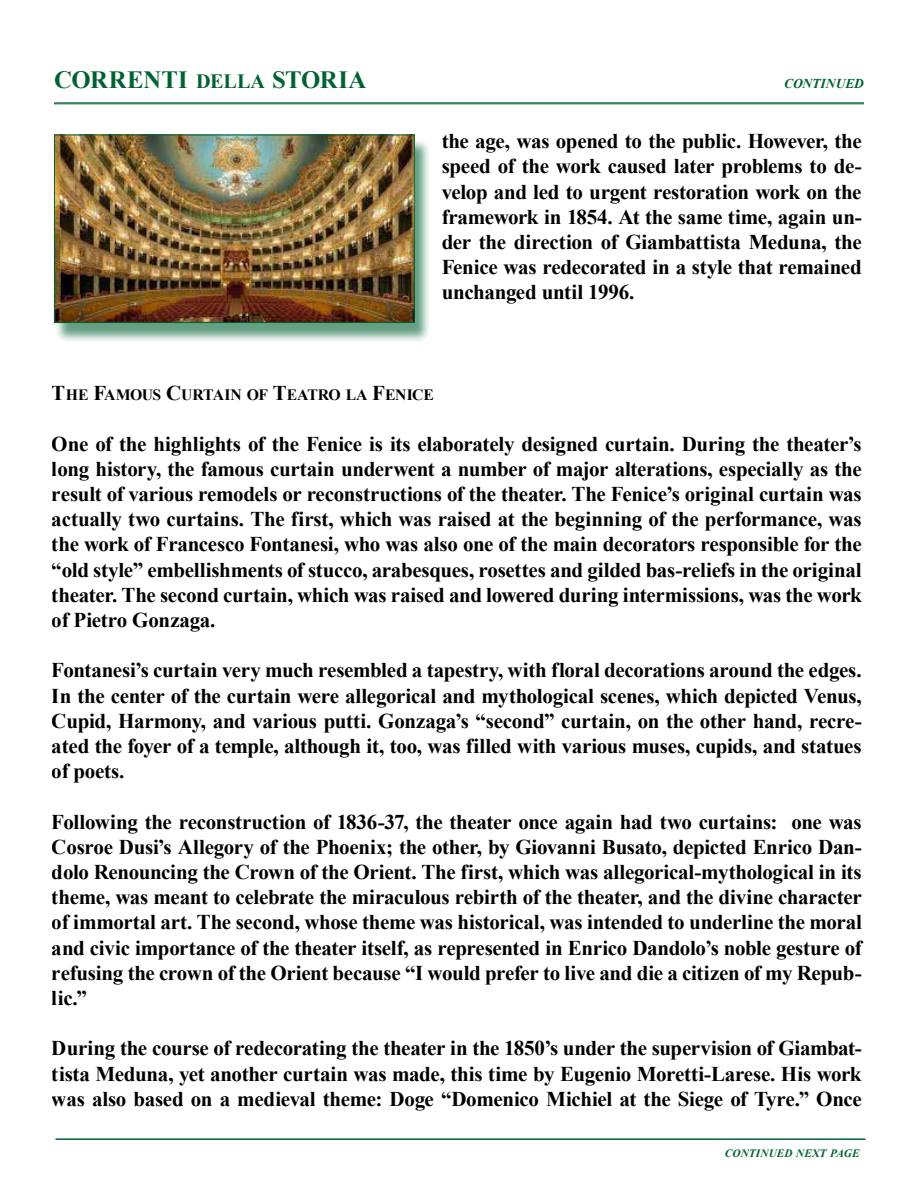
<style>
.page{position:relative;width:918px;height:1188px;background:#fff}
.page>*{position:absolute;margin:0;border:0;box-sizing:border-box;transform-origin:0 0}
.t1{font:700 24.75px "Times New Roman";color:#006232}
.t2{font:700 21px/25.2px "Times New Roman";letter-spacing:-.015em;color:#000;text-align:justify}
.t3{font:700 15.75px "Times New Roman";letter-spacing:-.015em;color:#000}
.t4{font:italic 700 13.5px "Times New Roman";color:#006232}
.t5{font:italic 700 11.25px "Times New Roman";letter-spacing:.01em;color:#006232}
.s1{font-size:20.25px}
.s2{font-size:21px}
</style>
<div class="page">
<hr style="left:54px;top:103px;width:810px;height:1px;background:#006232">
<hr style="left:54px;top:104px;width:810px;height:1px;background:#006232">
<hr style="left:56px;top:1138px;width:810px;height:2px;background:#006232">
<div style="left:54px;top:139px;width:377px;height:204px;background:#006232;opacity:.61"></div>
<img style="left:56px;top:137px;width:357px;height:184px">
<div style="left:54px;top:135px;width:361px;height:188px;border:1px solid #006232"></div>
<p class="t1" style="left:54px;top:66px;width:314px">CORRENTI <span class="s1">DELLA</span> STORIA</p>
<p class="t4" style="left:784px;top:76px;width:81px">CONTINUED</p>
<p class="t2" style="left:442px;top:128px;width:422px">the age, was opened to the public. However, the speed of the work caused later problems to de&shy;velop and led to urgent restoration work on the framework in 1854. At the same time, again un&shy;der the direction of Giambattista Meduna, the Fenice was redecorated in a style that remained unchanged until 1996.</p>
<p class="t3" style="left:52px;top:386px;width:384px"><span class="s2">T</span>HE <span class="s2">F</span>AMOUS <span class="s2">C</span>URTAIN OF <span class="s2">T</span>EATRO LA <span class="s2">F</span>ENICE</p>
<p class="t2" style="left:52px;top:431px;width:811px">One of the highlights of the Fenice is its elaborately designed curtain. During the theater’s long history, the famous curtain underwent a number of major alterations, especially as the result of various remodels or reconstructions of the theater. The Fenice’s original curtain was actually two curtains. The first, which was raised at the beginning of the performance, was the work of Francesco Fontanesi, who was also one of the main decorators responsible for the “old style” embellishments of stucco, arabesques, rosettes and gilded bas-reliefs in the original theater. The second curtain, which was raised and lowered during intermissions, was the work of Pietro Gonzaga.</p>
<p class="t2" style="left:52px;top:658px;width:811px">Fontanesi’s curtain very much resembled a tapestry, with floral decorations around the edges.<br>In the center of the curtain were allegorical and mythological scenes, which depicted Venus, Cupid, Harmony, and various putti. Gonzaga’s “second” curtain, on the other hand, recre&shy;ated the foyer of a temple, although it, too, was filled with various muses, cupids, and statues of poets.</p>
<p class="t2" style="left:52px;top:809px;width:812px">Following the reconstruction of 1836-37, the theater once again had two curtains: one was Cosroe Dusi’s Allegory of the Phoenix; the other, by Giovanni busato, depicted Enrico Dan&shy;dolo Renouncing the Crown of the Orient. The first, which was allegorical-mythological in its theme, was meant to celebrate the miraculous rebirth of the theater, and the divine character of immortal art. The second, whose theme was historical, was intended to underline the moral and civic importance of the theater itself, as represented in Enrico Dandolo’s noble gesture of refusing the crown of the Orient because “I would prefer to live and die a citizen of my Repub&shy;lic.”</p>
<p class="t2" style="left:52px;top:1036px;width:812px">During the course of redecorating the theater in the 1850’s under the supervision of Giambat&shy;tista Meduna, yet another curtain was made, this time by Eugenio Moretti-Larese. His work was also based on a medieval theme: Doge “Domenico Michiel at the Siege of Tyre.” Once</p>
<p class="t5" style="left:725px;top:1147px;width:136px">CONTINUED NEXT PAGE</p>
</div>
